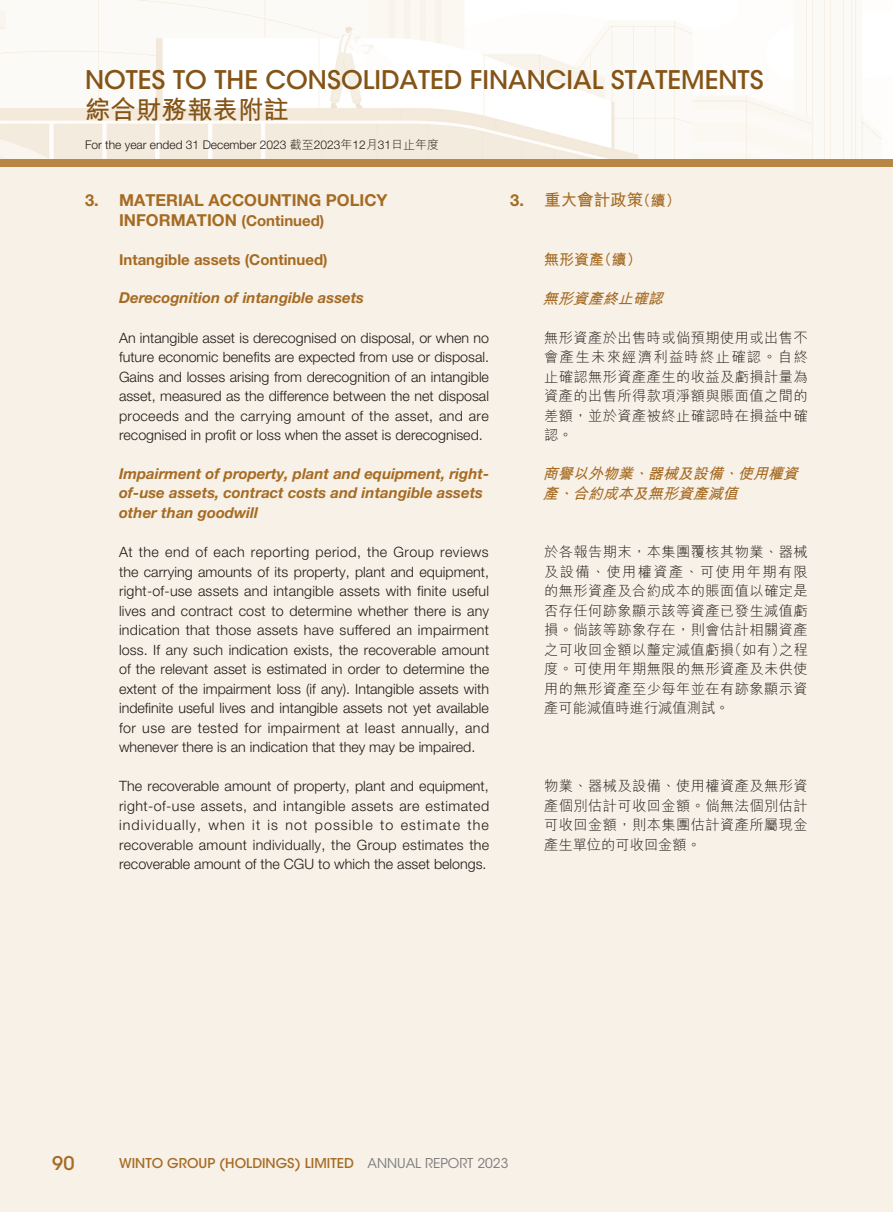
<style>
.page{position:relative;width:893px;height:1212px;background:#fff}
.page>*{position:absolute;margin:0;border:0;box-sizing:border-box;transform-origin:0 0}
.t1{font:500 25.5px "ITC Avant Garde Std";color:#845316}
.t2{font:700 25.5px "M Hei HK";color:#845316}
.t3{font:500 18.75px "ITC Avant Garde Std";color:#a66b23}
.t4{font:700 16.5px/19.5px "Helvetica Neue LT Std";color:#a66b23}
.t5{font:700 16.5px "M Hei HK";color:#a66b23}
.t6{font:italic 700 15px/19.5px "Helvetica Neue LT Std";color:#a66b23}
.t7{font:italic 700 15px/19.5px "M Hei HK";color:#a66b23}
.t8{font:700 15px "Helvetica Neue LT Std";color:#a66b23}
.t9{font:700 15px "M Hei HK";color:#a66b23}
.t10{font:300 14.25px/19.5px "Helvetica Neue LT Std";color:#231916;text-align:justify}
.t11{font:300 14.25px/19.5px "M Hei HK";letter-spacing:.03em;color:#231916;text-align:justify}
.t12{font:500 13.5px "ITC Avant Garde Std";color:#a66b23}
.t13{font:300 12px "Helvetica Neue LT Std";color:#231916}
.s1{font-family:"M Hei HK"}
.s2{font-size:15px}
.s3{font-family:"Helvetica Neue LT Std"}
.s4{font-weight:400;color:#7e7e7e}
</style>
<div class="page">
<div style="left:0;top:163px;width:893px;height:1049px;background:#f7f1e8"></div>
<img style="left:0;top:0;width:882px;height:159px">
<div style="left:0;top:159px;width:893px;height:8px;background:#b88744"></div>
<h1 class="t1" style="left:85px;top:64px;width:680px">NOTES TO THE CONSOLIDATED FINANCIAL STATEMENTS</h1>
<h1 class="t2" style="left:85px;top:91px;width:205px">綜合財務報表附註</h1>
<p class="t13" style="left:85px;top:137px;width:356px">For the year ended 31 December 2023 <span class="s1">截至</span>2023<span class="s1">年</span>12<span class="s1">月</span>31<span class="s1">日止年度</span></p>
<p class="t4" style="left:119px;top:190px;width:270px;text-indent:-34px">3. MATERIAL ACCOUNTING POLICY<br>INFORMATION <span class="s2">(Continued)</span></p>
<p class="t8" style="left:119px;top:250px;width:210px">Intangible assets (Continued)</p>
<p class="t6" style="left:119px;top:288px;width:247px">Derecognition of intangible assets</p>
<p class="t10" style="left:119px;top:328px;width:371px">An intangible asset is derecognised on disposal, or when no future economic benefits are expected from use or disposal.<br>Gains and losses arising from derecognition of an intangible asset, measured as the difference between the net disposal proceeds and the carrying amount of the asset, and are recognised in profit or loss when the asset is derecognised.</p>
<p class="t6" style="left:119px;top:463px;width:372px">Impairment of property, plant and equipment, right&shy;of-use assets, contract costs and intangible assets other than goodwill</p>
<p class="t10" style="left:119px;top:542px;width:372px">At the end of each reporting period, the Group reviews the carrying amounts of its property, plant and equipment, right-of-use assets and intangible assets with finite useful lives and contract cost to determine whether there is any indication that those assets have suffered an impairment loss. If any such indication exists, the recoverable amount of the relevant asset is estimated in order to determine the extent of the impairment loss (if any). Intangible assets with indefinite useful lives and intangible assets not yet available for use are tested for impairment at least annually, and whenever there is an indication that they may be impaired.</p>
<p class="t10" style="left:119px;top:776px;width:372px">The recoverable amount of property, plant and equipment, right-of-use assets, and intangible assets are estimated individually, when it is not possible to estimate the recoverable amount individually, the Group estimates the recoverable amount of the CGU to which the asset belongs.</p>
<p class="t5" style="left:510px;top:188px;width:172px"><span class="s3">3.</span> 重大會計政策<span class="s2">（續）</span></p>
<p class="t9" style="left:544px;top:248px;width:99px">無形資產（續）</p>
<p class="t7" style="left:543px;top:287px;width:127px">無形資產終止確認</p>
<p class="t11" style="left:544px;top:328px;width:265px">無形資產於出售時或倘預期使用或出售不會產生未來經濟利益時終止確認。自終止確認無形資產產生的收益及虧損計量為資產的出售所得款項淨額與賬面值之間的差額，並於資產被終止確認時在損益中確認。</p>
<p class="t7" style="left:543px;top:463px;width:262px">商譽以外物業、器械及設備、使用權資產、合約成本及無形資產減值</p>
<p class="t11" style="left:544px;top:542px;width:265px">於各報告期末，本集團覆核其物業、器械及設備、使用權資產、可使用年期有限的無形資產及合約成本的賬面值以確定是否存任何跡象顯示該等資產已發生減值虧損。倘該等跡象存在，則會估計相關資產之可收回金額以釐定減值虧損（如有）之程度。可使用年期無限的無形資產及未供使用的無形資產至少每年並在有跡象顯示資產可能減值時進行減值測試。</p>
<p class="t11" style="left:544px;top:776px;width:265px">物業、器械及設備、使用權資產及無形資產個別估計可收回金額。倘無法個別估計可收回金額，則本集團估計資產所屬現金產生單位的可收回金額。</p>
<h2 class="t3" style="left:52px;top:1152px;width:24px">90</h2>
<p class="t12" style="left:119px;top:1154px;width:391px">WINTO GROUP (HOLDINGS) LIMITED <span class="s4">ANNUAL REPORT 2023</span></p>
</div>
